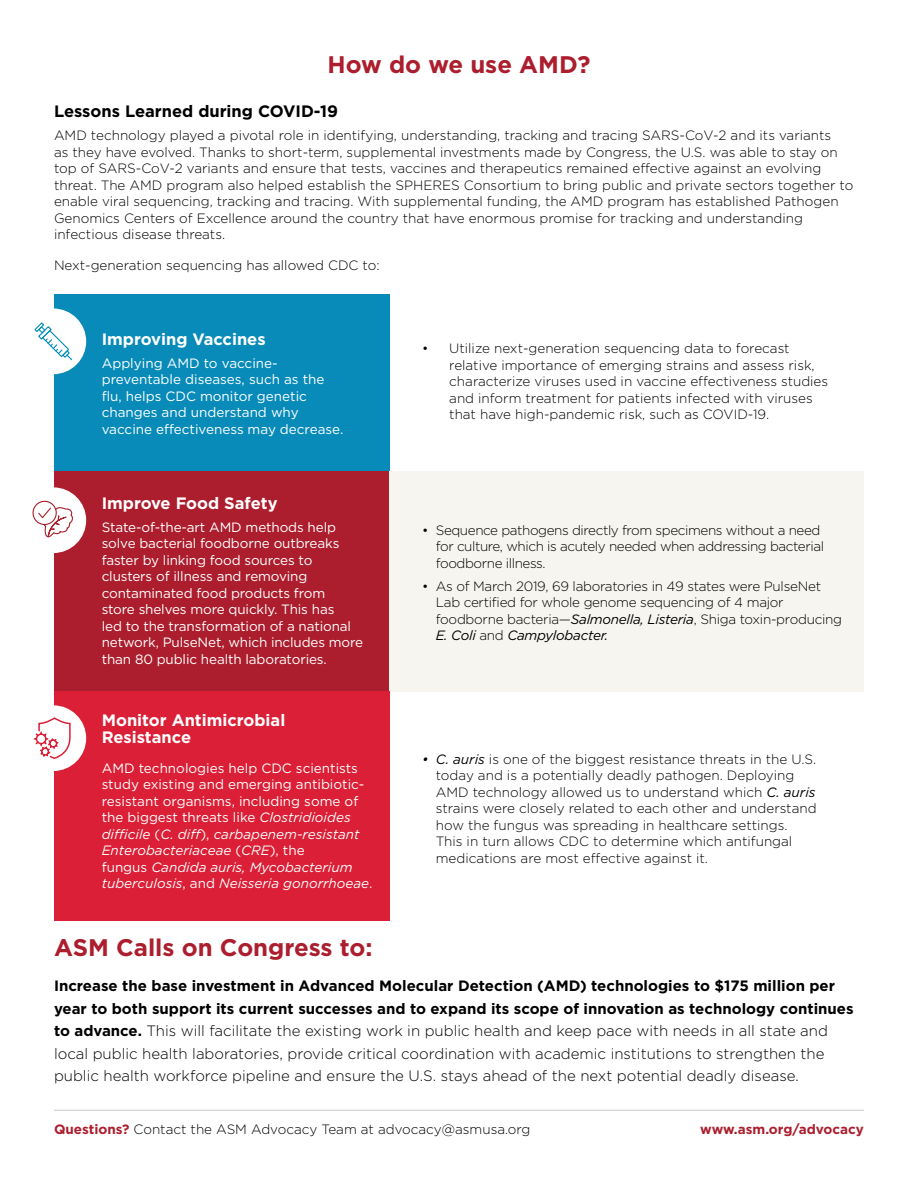
<style>
.page{position:relative;width:918px;height:1188px;background:#fff}
.page>*{position:absolute;margin:0;border:0;box-sizing:border-box;transform-origin:0 0}
.t1{font:700 24px "Gotham";color:#ac1e2d}
.t2{font:700 16.5px/16.5px "Gotham";color:#fff}
.t3{font:700 16.5px "Gotham";color:#000}
.t4{font:300 15px/22.5px "Gotham";color:#000}
.t5{font:300 13.5px/16.5px "Gotham";color:#000}
.t6{font:13.5px/16.5px "Gotham";letter-spacing:-.01em;color:#fff}
.t7{font:300 13.5px/16.5px "Gotham";letter-spacing:-.02em;color:#000}
.t8{font:300 13.5px/16.5px "Gotham";letter-spacing:-.03em;color:#000}
.t9{font:700 13.5px "Gotham";color:#ac1e2d}
.s1{font-weight:400;font-style:italic}
.s2{font-style:italic}
.s3{font-weight:700}
.s4{font-weight:700;color:#ac1e2d}
</style>
<div class="page">
<hr style="left:54px;top:1110px;width:810px;height:1px;background:#c7c8ca">
<div style="left:54px;top:294px;width:336px;height:188px;background:#088bb9"></div>
<div style="left:21px;top:309px;width:65px;height:65px;background:#fff;border-radius:50%"></div>
<svg style="left:34px;top:322px;width:39px;height:39px"></svg>
<div style="left:54px;top:471px;width:336px;height:220px;background:#ac1e2d"></div>
<div style="left:390px;top:471px;width:474px;height:220px;background:#f7f5f0"></div>
<div style="left:21px;top:487px;width:65px;height:66px;background:#fff;border-radius:50%"></div>
<div style="left:32px;top:501px;width:25px;height:24px;border:1px solid #ac1f2d;border-radius:50%"></div>
<svg style="left:37px;top:504px;width:36px;height:34px"></svg>
<div style="left:54px;top:691px;width:336px;height:230px;background:#db1f36"></div>
<div style="left:21px;top:705px;width:65px;height:66px;background:#fff;border-radius:50%"></div>
<svg style="left:33px;top:718px;width:38px;height:41px"></svg>
<h1 class="t1" style="left:328px;top:51px;width:264px">How do we use AMD?</h1>
<p class="t3" style="left:54px;top:102px;width:286px">Lessons Learned during COVID-19</p>
<p class="t5" style="left:54px;top:127px;width:801px">AMD technology played a pivotal role in identifying, understanding, tracking and tracing SARS-CoV-2 and its variants<br>as they have evolved. Thanks to short-term, supplemental investments made by Congress, the U.S. was able to stay on top of SARS-CoV-2 variants and ensure that tests, vaccines and therapeutics remained effective against an evolving threat. The AMD program also helped establish the SPHERES Consortium to bring public and private sectors together to enable viral sequencing, tracking and tracing. With supplemental funding, the AMD program has established Pathogen Genomics Centers of Excellence around the country that have enormous promise for tracking and understanding infectious disease threats.</p>
<p class="t5" style="left:54px;top:257px;width:327px">Next-generation sequencing has allowed CDC to:</p>
<p class="t2" style="left:102px;top:330px;width:165px">Improving Vaccines</p>
<p class="t6" style="left:102px;top:355px;width:243px">Applying AMD to vaccine&shy;preventable diseases, such as the flu, helps CDC monitor genetic changes and understand why vaccine effectiveness may decrease.</p>
<p class="t5" style="left:449px;top:340px;width:380px;text-indent:-27px">• Utilize next-generation sequencing data to forecast relative importance of emerging strains and assess risk, characterize viruses used in vaccine effectiveness studies and inform treatment for patients infected with viruses that have high-pandemic risk, such as COVID-19.</p>
<p class="t2" style="left:102px;top:494px;width:177px">Improve Food Safety</p>
<p class="t6" style="left:102px;top:518px;width:263px">State-of-the-art AMD methods help solve bacterial foodborne outbreaks faster by linking food sources to clusters of illness and removing contaminated food products from<br>store shelves more quickly. This has<br>led to the transformation of a national network, PulseNet, which includes more than 80 public health laboratories.</p>
<p class="t8" style="left:436px;top:521px;width:390px;text-indent:-14px">• Sequence pathogens directly from specimens without a need for culture, which is acutely needed when addressing bacterial foodborne illness.</p>
<p class="t7" style="left:436px;top:578px;width:408px;text-indent:-14px">• As of March 2019, 69 laboratories in 49 states were PulseNet Lab certified for whole genome sequencing of 4 major foodborne bacteria—<span class="s1">Salmonella, Listeria</span>, Shiga toxin-producing <span class="s1">E. Coli</span> and <span class="s1">Campylobacter.</span></p>
<p class="t2" style="left:102px;top:712px;width:185px">Monitor Antimicrobial<br>Resistance</p>
<p class="t6" style="left:102px;top:760px;width:272px">AMD technologies help CDC scientists study existing and emerging antibiotic&shy;resistant organisms, including some of the biggest threats like <span class="s2">Clostridioides difficile</span> (<span class="s2">C. diff</span>), <span class="s2">carbapenem-resistant Enterobacteriaceae</span> (<span class="s2">CRE</span>), the<br>fungus <span class="s2">Candida auris, Mycobacterium tuberculosis</span>, and <span class="s2">Neisseria gonorrhoeae</span>.</p>
<p class="t5" style="left:436px;top:750px;width:382px;text-indent:-14px"><span class="s1">• C. auris</span> is one of the biggest resistance threats in the U.S. today and is a potentially deadly pathogen. Deploying AMD technology allowed us to understand which <span class="s1">C. auris </span>strains were closely related to each other and understand how the fungus was spreading in healthcare settings.<br>This in turn allows CDC to determine which antifungal medications are most effective against it.</p>
<h1 class="t1" style="left:54px;top:933px;width:320px">ASM Calls on Congress to:</h1>
<p class="t4" style="left:54px;top:975px;width:801px"><span class="s3">Increase the base investment in Advanced Molecular Detection (AMD) technologies to $175 million per year to both support its current successes and to expand its scope of innovation as technology continues to advance.</span> This will facilitate the existing work in public health and keep pace with needs in all state and local public health laboratories, provide critical coordination with academic institutions to strengthen the public health workforce pipeline and ensure the U.S. stays ahead of the next potential deadly disease.</p>
<p class="t5" style="left:54px;top:1121px;width:478px"><span class="s4">Questions?</span> Contact the ASM Advocacy Team at advocacy@asmusa.org</p>
<p class="t9" style="left:700px;top:1121px;width:165px">www.asm.org/advocacy</p>
</div>
